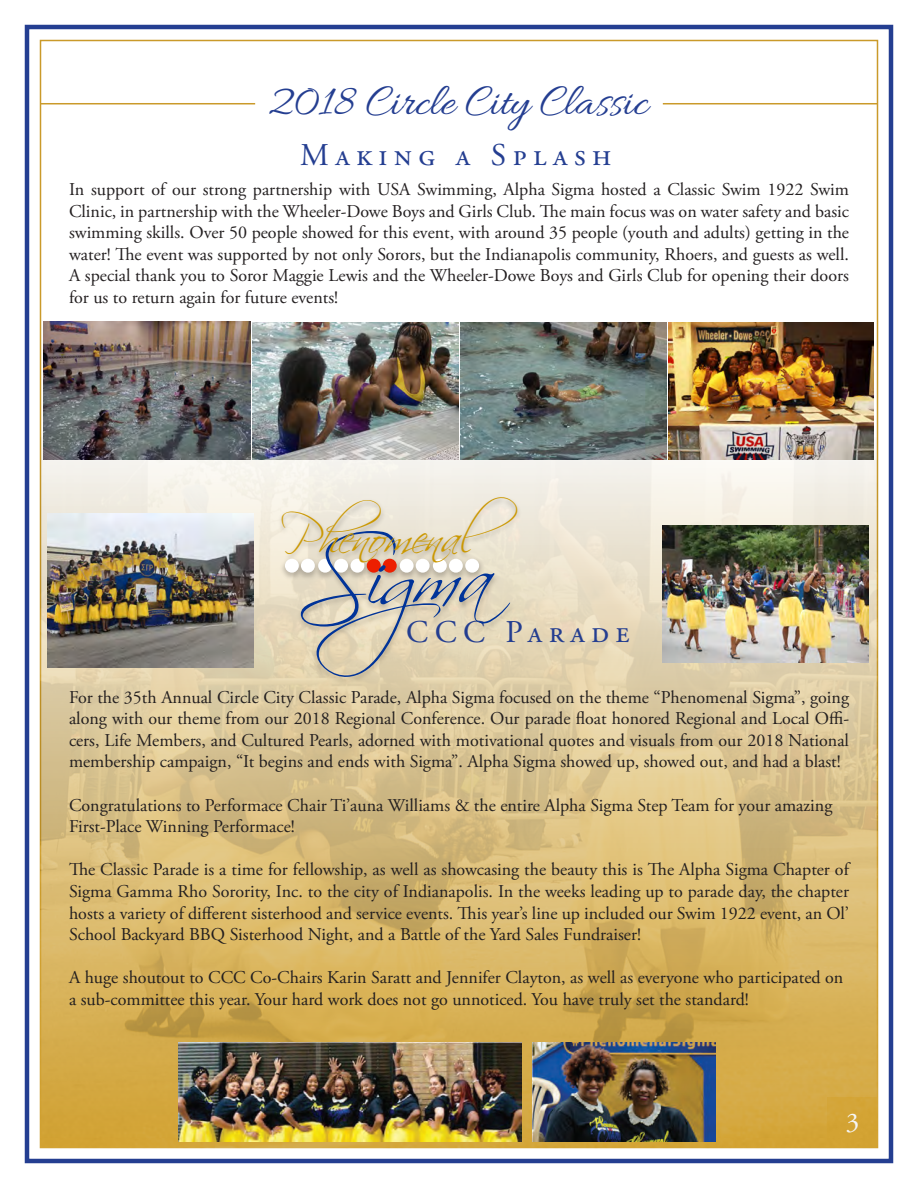
<style>
.page{position:relative;width:918px;height:1188px;background:#fff}
.page>*{position:absolute;margin:0;border:0;box-sizing:border-box;transform-origin:0 0}
.t1{font:80.55px "Scriptina Pro";color:#039}
.t2{font:46.35px "Scriptina Pro";color:#cc9902}
.t3{font:45.9px "Allura";color:#243e91}
.t4{font:31.65px "Adobe Garamond Pro";letter-spacing:.2em;color:#243e91}
.t5{font:27px "Adobe Garamond Pro";color:#fff}
.t6{font:18px/21.6px "Adobe Garamond Pro";color:#231f20;text-align:justify}
.s1{font-size:111.9px}
</style>
<div class="page">
<div style="left:25px;top:25px;width:868px;height:1138px;border:4px solid #243e91"></div>
<img style="left:40px;top:438px;width:838px;height:711px">
<hr style="left:40px;top:103px;width:215px;height:1px;background:#ca9a2a">
<hr style="left:663px;top:103px;width:214px;height:1px;background:#ca9a2a">
<img style="left:275px;top:493px;width:248px;height:195px">
<div style="left:367px;top:559px;width:14px;height:14px;background:#ed1f00;border-radius:50%"></div>
<div style="left:383px;top:559px;width:14px;height:14px;background:#ed1f00;border-radius:50%"></div>
<div style="left:400px;top:559px;width:14px;height:14px;background:#fff;border-radius:50%"></div>
<div style="left:416px;top:559px;width:14px;height:14px;background:#fff;border-radius:50%"></div>
<div style="left:433px;top:559px;width:14px;height:14px;background:#fff;border-radius:50%"></div>
<div style="left:465px;top:559px;width:14px;height:14px;background:#fff;border-radius:50%"></div>
<div style="left:449px;top:559px;width:14px;height:14px;background:#fff;border-radius:50%"></div>
<div style="left:285px;top:559px;width:14px;height:14px;background:#fff;border-radius:50%"></div>
<div style="left:301px;top:559px;width:14px;height:14px;background:#fff;border-radius:50%"></div>
<div style="left:318px;top:559px;width:14px;height:14px;background:#fff;border-radius:50%"></div>
<div style="left:350px;top:559px;width:14px;height:14px;background:#fff;border-radius:50%"></div>
<div style="left:334px;top:559px;width:14px;height:14px;background:#fff;border-radius:50%"></div>
<img style="left:179px;top:1042px;width:343px;height:99px">
<img style="left:533px;top:1042px;width:182px;height:99px">
<img style="left:253px;top:322px;width:206px;height:138px">
<img style="left:44px;top:322px;width:206px;height:137px">
<img style="left:461px;top:322px;width:205px;height:137px">
<img style="left:669px;top:322px;width:205px;height:137px">
<img style="left:48px;top:513px;width:205px;height:155px">
<img style="left:663px;top:526px;width:205px;height:136px">
<h3 class="t3" style="left:267px;top:76px;width:383px">2018 Circle City Classic</h3>
<h3 class="t4" style="left:300px;top:136px;width:313px">Making a Splash</h3>
<p class="t6" style="left:69px;top:179px;width:782px">In support of our strong partnership with USA Swimming, Alpha Sigma hosted a Classic Swim 1922 Swim Clinic, in partnership with the Wheeler-Dowe Boys and Girls Club. The main focus was on water safety and basic swimming skills. Over 50 people showed for this event, with around 35 people (youth and adults) getting in the water! The event was supported by not only Sorors, but the Indianapolis community, Rhoers, and guests as well.<br>A special thank you to Soror Maggie Lewis and the Wheeler-Dowe Boys and Girls Club for opening their doors for us to return again for future events!</p>
<h2 class="t2" style="left:291px;top:509px;width:228px">Phenomenal</h2>
<h1 class="t1" style="left:296px;top:528px;width:211px"><span class="s1">S</span>igma</h1>
<h3 class="t4" style="left:406px;top:613px;width:225px">CCC Parade</h3>
<p class="t6" style="left:69px;top:687px;width:782px">For the 35th Annual Circle City Classic Parade, Alpha Sigma focused on the theme “Phenomenal Sigma”, going along with our theme from our 2018 Regional Conference. Our parade float honored Regional and Local Offi&shy;cers, Life Members, and Cultured Pearls, adorned with motivational quotes and visuals from our 2018 National membership campaign, “It begins and ends with Sigma”. Alpha Sigma showed up, showed out, and had a blast!</p>
<p class="t6" style="left:69px;top:795px;width:765px">Congratulations to Performace Chair Ti’auna Williams &amp; the entire Alpha Sigma Step Team for your amazing<br>First-Place Winning Performace!</p>
<p class="t6" style="left:69px;top:859px;width:782px">The Classic Parade is a time for fellowship, as well as showcasing the beauty this is The Alpha Sigma Chapter of Sigma Gamma Rho Sorority, Inc. to the city of Indianapolis. In the weeks leading up to parade day, the chapter hosts a variety of different sisterhood and service events. This year’s line up included our Swim 1922 event, an Ol’ School Backyard BBQ Sisterhood Night, and a Battle of the Yard Sales Fundraiser!</p>
<p class="t6" style="left:69px;top:967px;width:776px">A huge shoutout to CCC Co-Chairs Karin Saratt and Jennifer Clayton, as well as everyone who participated on a sub-committee this year. Your hard work does not go unnoticed. You have truly set the standard!</p>
<h3 class="t5" style="left:846px;top:1107px;width:15px">3</h3>
</div>
